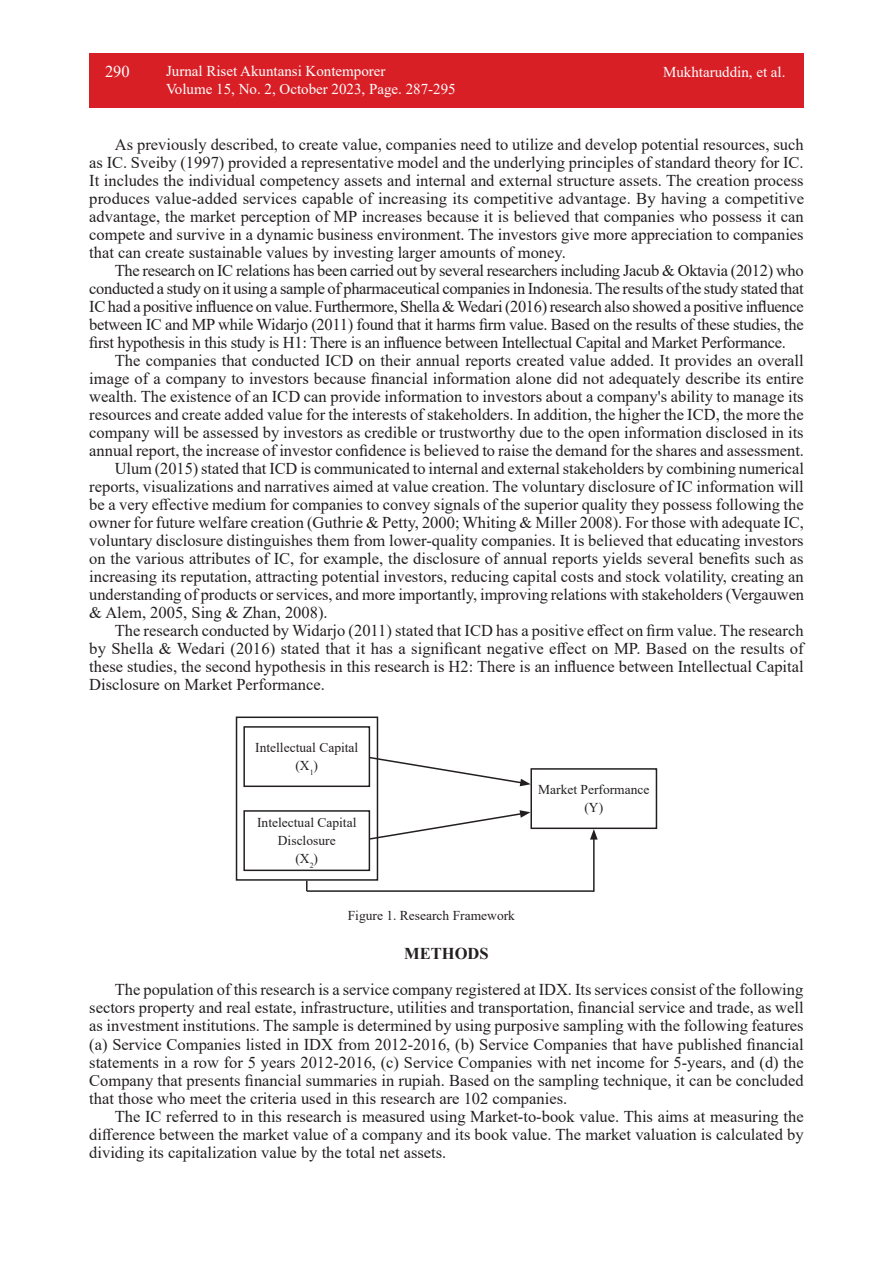
<style>
.page{position:relative;width:893px;height:1263px;background:#fff}
.page>*{position:absolute;margin:0;border:0;box-sizing:border-box;transform-origin:0 0}
.isi_paragraf{font:16.5px/18px "Times New Roman";color:#231f20;text-align:justify}
.isi_paragraf-2{font:700 16.5px "Times New Roman";color:#231f20}
.t1{font:16.5px "Times New Roman";color:#fff}
.t2{font:15px/18px "Times New Roman";color:#fff}
.teks_table{font:13.5px/18px "Times New Roman";color:#231f20;text-align:center}
</style>
<div class="page">
<div style="left:89px;top:53px;width:715px;height:55px;background:#d91f26"></div>
<div style="left:243px;top:726px;width:127px;height:61px;border:2px solid #231f20"></div>
<div style="left:243px;top:810px;width:127px;height:61px;border:2px solid #231f20"></div>
<div style="left:530px;top:768px;width:127px;height:61px;border:2px solid #231f20"></div>
<div style="left:236px;top:716px;width:142px;height:165px;border:2px solid #231f20"></div>
<svg style="left:306px;top:881px;width:2px;height:10px"></svg>
<hr style="left:307px;top:890px;width:287px;height:2px;background:#231f20">
<hr style="left:593px;top:837px;width:2px;height:55px;background:#231f20">
<svg style="left:590px;top:829px;width:8px;height:10px"></svg>
<svg style="left:368px;top:810px;width:162px;height:31px"></svg>
<svg style="left:368px;top:756px;width:163px;height:30px"></svg>
<p class="t1" style="left:105px;top:60px;width:26px">290</p>
<p class="t2" style="left:166px;top:62px;width:291px">Jurnal Riset Akuntansi Kontemporer<br>Volume 15, No. 2, October 2023, Page. 287-295</p>
<p class="t2" style="left:663px;top:62px;width:124px">Mukhtaruddin, et al.</p>
<p class="isi_paragraf" style="left:89px;top:135px;width:716px;text-indent:26px">As previously described, to create value, companies need to utilize and develop potential resources, such as IC. Sveiby (1997) provided a representative model and the underlying principles of standard theory for IC.<br>It includes the individual competency assets and internal and external structure assets. The creation process produces value-added services capable of increasing its competitive advantage. By having a competitive advantage, the market perception of MP increases because it is believed that companies who possess it can compete and survive in a dynamic business environment. The investors give more appreciation to companies that can create sustainable values by investing larger amounts of money.</p>
<p class="isi_paragraf" style="left:89px;top:261px;width:716px;text-indent:26px">The research on IC relations has been carried out by several researchers including Jacub &amp; Oktavia (2012) who conducted a study on it using a sample of pharmaceutical companies in Indonesia. The results of the study stated that IC had a positive influence on value. Furthermore, Shella &amp; Wedari (2016) research also showed a positive influence between IC and MP while Widarjo (2011) found that it harms firm value. Based on the results of these studies, the first hypothesis in this study is H1: There is an influence between Intellectual Capital and Market Performance.</p>
<p class="isi_paragraf" style="left:89px;top:351px;width:716px;text-indent:26px">The companies that conducted ICD on their annual reports created value added. It provides an overall image of a company to investors because financial information alone did not adequately describe its entire wealth. The existence of an ICD can provide information to investors about a company's ability to manage its resources and create added value for the interests of stakeholders. In addition, the higher the ICD, the more the company will be assessed by investors as credible or trustworthy due to the open information disclosed in its annual report, the increase of investor confidence is believed to raise the demand for the shares and assessment.</p>
<p class="isi_paragraf" style="left:89px;top:459px;width:716px;text-indent:26px">Ulum (2015) stated that ICD is communicated to internal and external stakeholders by combining numerical reports, visualizations and narratives aimed at value creation. The voluntary disclosure of IC information will be a very effective medium for companies to convey signals of the superior quality they possess following the owner for future welfare creation (Guthrie &amp; Petty, 2000; Whiting &amp; Miller 2008). For those with adequate IC, voluntary disclosure distinguishes them from lower-quality companies. It is believed that educating investors on the various attributes of IC, for example, the disclosure of annual reports yields several benefits such as increasing its reputation, attracting potential investors, reducing capital costs and stock volatility, creating an understanding of products or services, and more importantly, improving relations with stakeholders (Vergauwen &amp; Alem, 2005, Sing &amp; Zhan, 2008).</p>
<p class="isi_paragraf" style="left:89px;top:621px;width:716px;text-indent:26px">The research conducted by Widarjo (2011) stated that ICD has a positive effect on firm value. The research by Shella &amp; Wedari (2016) stated that it has a significant negative effect on MP. Based on the results of these studies, the second hypothesis in this research is H2: There is an influence between Intellectual Capital Disclosure on Market Performance.</p>
<p class="teks_table" style="left:255px;top:738px;width:105px">Intellectual Capital</p>
<p class="teks_table" style="left:295px;top:756px;width:24px">(X<sub>1</sub>)</p>
<p class="teks_table" style="left:257px;top:813px;width:101px">Intelectual Capital<br>Disclosure</p>
<p class="teks_table" style="left:295px;top:849px;width:24px">(X<sub>2</sub>)</p>
<p class="teks_table" style="left:538px;top:780px;width:113px">Market Performance</p>
<p class="teks_table" style="left:584px;top:798px;width:20px">(Y)</p>
<p class="teks_table" style="left:348px;top:906px;width:169px">Figure 1. Research Framework</p>
<p class="isi_paragraf-2" style="left:404px;top:942px;width:86px">METHODS</p>
<p class="isi_paragraf" style="left:89px;top:980px;width:716px;text-indent:26px">The population of this research is a service company registered at IDX. Its services consist of the following sectors property and real estate, infrastructure, utilities and transportation, financial service and trade, as well as investment institutions. The sample is determined by using purposive sampling with the following features (a) Service Companies listed in IDX from 2012-2016, (b) Service Companies that have published financial statements in a row for 5 years 2012-2016, (c) Service Companies with net income for 5-years, and (d) the Company that presents financial summaries in rupiah. Based on the sampling technique, it can be concluded that those who meet the criteria used in this research are 102 companies.</p>
<p class="isi_paragraf" style="left:89px;top:1106px;width:716px;text-indent:26px">The IC referred to in this research is measured using Market-to-book value. This aims at measuring the difference between the market value of a company and its book value. The market valuation is calculated by dividing its capitalization value by the total net assets.</p>
</div>
